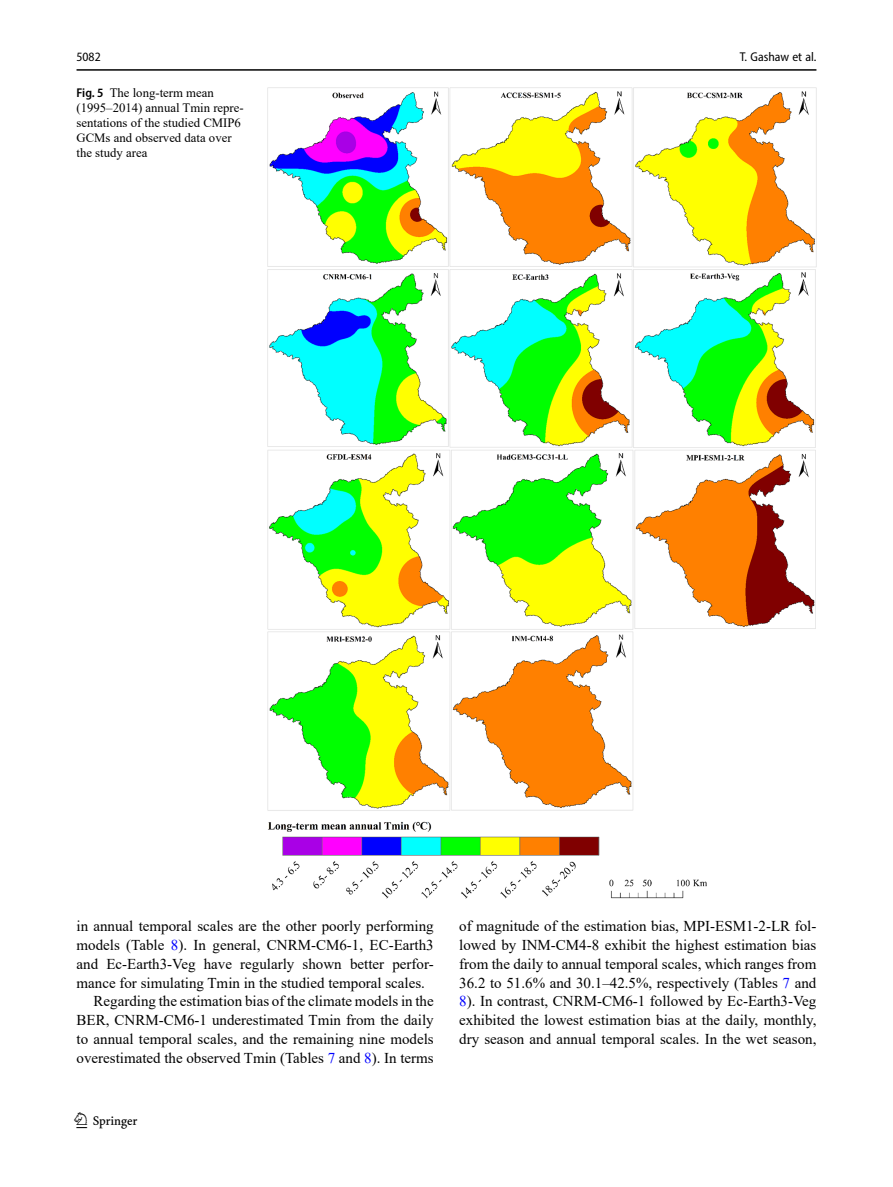
<style>
.page{position:relative;width:893px;height:1187px;background:#fff}
.page>*{position:absolute;margin:0;border:0;box-sizing:border-box;transform-origin:0 0}
.t1{font:22.5px "Springnew";color:#000}
.Body_Text_Indent{font:15px/18.8px "Times New Roman";color:#000;text-align:justify}
.Figure_Caption_Side{font:12.75px/15px "Times New Roman";color:#000}
.t2{font:semi-condensed 12.75px "Myriad Pro";color:#000}
.s1{font-family:"Myriad Pro";font-weight:600;font-stretch:semi-condensed}
.s2{color:#00f}
</style>
<div class="page">
<hr style="left:77px;top:69px;width:739px;height:2px;background:#000">
<img style="left:268px;top:87px;width:548px;height:811px">
<p class="t2" style="left:77px;top:49px;width:26px">5082</p>
<p class="Figure_Caption_Side" style="left:77px;top:84px;width:169px"><span class="s1">Fig. 5</span> The long-term mean (1995–2014) annual Tmin repre&shy;sentations of the studied CMIP6<br>GCMs and observed data over the study area</p>
<p class="t2" style="left:740px;top:49px;width:78px">T. Gashaw et al.</p>
<p class="Body_Text_Indent" style="left:77px;top:916px;width:359px">in annual temporal scales are the other poorly performing models (Table <span class="s2">8</span>). In general, CNRM-CM6-1, EC-Earth3 and Ec-Earth3-Veg have regularly shown better perfor&shy;mance for simulating Tmin in the studied temporal scales.</p>
<p class="Body_Text_Indent" style="left:77px;top:991px;width:359px;text-indent:17px">Regarding the estimation bias of the climate models in the BER, CNRM-CM6-1 underestimated Tmin from the daily to annual temporal scales, and the remaining nine models overestimated the observed Tmin (Tables <span class="s2">7</span> and <span class="s2">8</span>). In terms</p>
<h1 class="t1" style="left:77px;top:1107px;width:63px">1 3</h1>
<p class="Body_Text_Indent" style="left:459px;top:916px;width:359px">of magnitude of the estimation bias, MPI-ESM1-2-LR fol&shy;lowed by INM-CM4-8 exhibit the highest estimation bias from the daily to annual temporal scales, which ranges from 36.2 to 51.6% and 30.1–42.5%, respectively (Tables <span class="s2">7</span> and <span class="s2">8</span>). In contrast, CNRM-CM6-1 followed by Ec-Earth3-Veg exhibited the lowest estimation bias at the daily, monthly, dry season and annual temporal scales. In the wet season,</p>
</div>
